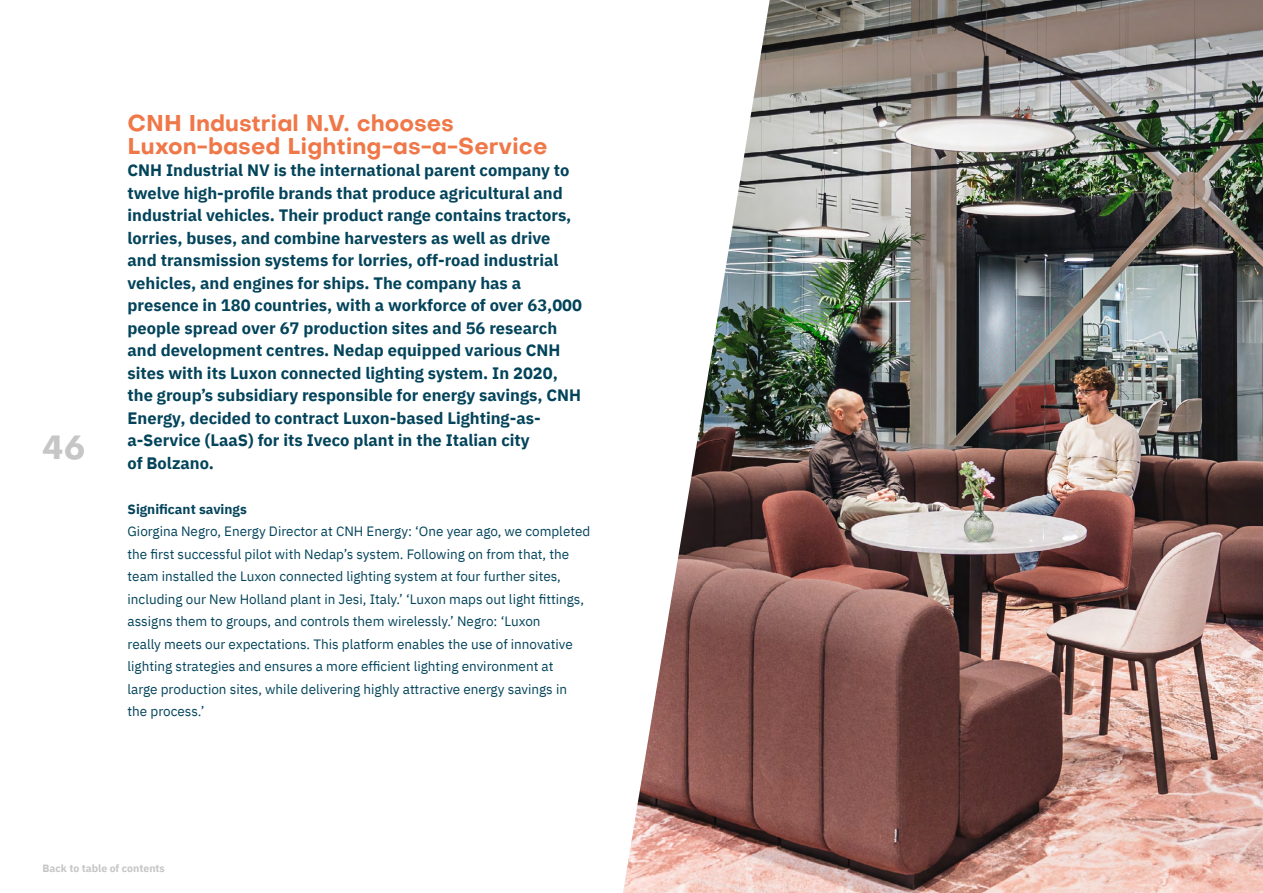
<style>
.page{position:relative;width:1263px;height:893px;background:#fff}
.page>*{position:absolute;margin:0;border:0;box-sizing:border-box;transform-origin:0 0}
.t1{font:700 33px "Objectivity";color:#c6c6c6}
.t2{font:700 22.5px/22.5px "Objectivity";color:#ef7748}
.t3{font:700 16.5px/22.5px "IBM Plex Sans";color:#03445b}
.t4{font:13.5px/22.5px "IBM Plex Sans";color:#03445b}
.t5{font:700 13.5px "IBM Plex Sans";color:#03445b}
.t6{font:700 10.5px "IBM Plex Sans";color:#c6c6c6}
</style>
<div class="page">
<img style="left:623px;top:0;width:640px;height:893px">
<h1 class="t1" style="left:42px;top:423px;width:45px">46</h1>
<h2 class="t2" style="left:128px;top:112px;width:421px">CNH Industrial N.V. chooses<br>Luxon-based Lighting-as-a-Service</h2>
<p class="t3" style="left:128px;top:158px;width:456px">CNH Industrial NV is the international parent company to twelve high-profile brands that produce agricultural and industrial vehicles. Their product range contains tractors, lorries, buses, and combine harvesters as well as drive and transmission systems for lorries, off-road industrial vehicles, and engines for ships. The company has a presence in 180 countries, with a workforce of over 63,000 people spread over 67 production sites and 56 research and development centres. Nedap equipped various CNH sites with its Luxon connected lighting system. In 2020, the group’s subsidiary responsible for energy savings, CNH Energy, decided to contract Luxon-based Lighting-as&shy;a-Service (LaaS) for its Iveco plant in the Italian city<br>of Bolzano.</p>
<p class="t5" style="left:128px;top:498px;width:121px">Significant savings</p>
<p class="t4" style="left:128px;top:519px;width:464px">Giorgina Negro, Energy Director at CNH Energy: ‘One year ago, we completed the first successful pilot with Nedap’s system. Following on from that, the team installed the Luxon connected lighting system at four further sites, including our New Holland plant in Jesi, Italy.’ ‘Luxon maps out light fittings, assigns them to groups, and controls them wirelessly.’ Negro: ‘Luxon<br>really meets our expectations. This platform enables the use of innovative lighting strategies and ensures a more efficient lighting environment at<br>large production sites, while delivering highly attractive energy savings in<br>the process.’</p>
<p class="t6" style="left:43px;top:860px;width:124px">Back to table of contents</p>
</div>
